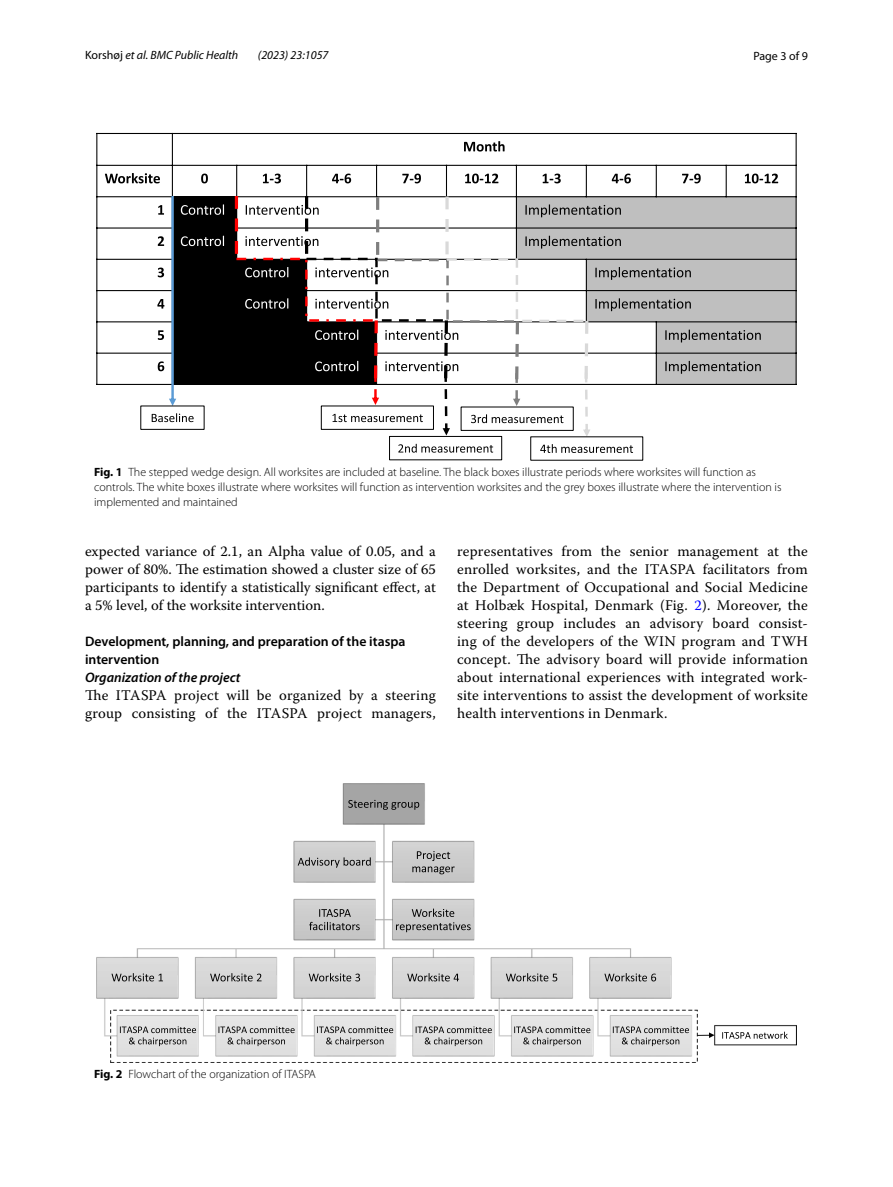
<style>
.page{position:relative;width:893px;height:1187px;background:#fff}
.page>*{position:absolute;margin:0;border:0;box-sizing:border-box;transform-origin:0 0}
.t1{font:14.7px/18px "Warnock Pro";letter-spacing:.015em;color:#000;text-align:justify}
.t2{font:600 13.8px/18px "Myriad Pro";color:#000}
.t3{font:italic 600 13.8px "Myriad Pro";color:#000}
.t4{font:300 12px/15px "Myriad Pro";color:#000}
.t5{font:italic 12px "Myriad Pro";color:#000}
.t6{font:12px "Myriad Pro";color:#000}
.s1{font-style:normal}
.s2{font-weight:700}
.s3{color:#00f}
</style>
<div class="page">
<div style="left:172px;top:197px;width:65px;height:31px;background:#000"></div>
<div style="left:516px;top:197px;width:280px;height:31px;background:#bfbfbf"></div>
<div style="left:172px;top:228px;width:65px;height:31px;background:#000"></div>
<div style="left:516px;top:228px;width:280px;height:31px;background:#bfbfbf"></div>
<div style="left:172px;top:259px;width:65px;height:31px;background:#000"></div>
<div style="left:586px;top:259px;width:210px;height:31px;background:#bfbfbf"></div>
<div style="left:172px;top:290px;width:65px;height:32px;background:#000"></div>
<div style="left:586px;top:290px;width:210px;height:32px;background:#bfbfbf"></div>
<div style="left:172px;top:322px;width:65px;height:31px;background:#000"></div>
<div style="left:656px;top:322px;width:140px;height:31px;background:#bfbfbf"></div>
<div style="left:172px;top:353px;width:65px;height:31px;background:#000"></div>
<div style="left:656px;top:353px;width:140px;height:31px;background:#bfbfbf"></div>
<hr style="left:172px;top:133px;width:1px;height:252px;background:#000">
<hr style="left:236px;top:165px;width:1px;height:220px;background:#000">
<hr style="left:306px;top:165px;width:1px;height:32px;background:#000">
<hr style="left:376px;top:165px;width:1px;height:32px;background:#000">
<hr style="left:446px;top:165px;width:1px;height:32px;background:#000">
<hr style="left:516px;top:165px;width:1px;height:95px;background:#000">
<hr style="left:586px;top:165px;width:1px;height:32px;background:#000">
<hr style="left:656px;top:165px;width:1px;height:32px;background:#000">
<hr style="left:726px;top:165px;width:1px;height:32px;background:#000">
<hr style="left:96px;top:165px;width:701px;height:1px;background:#000">
<hr style="left:96px;top:196px;width:701px;height:1px;background:#000">
<hr style="left:96px;top:227px;width:701px;height:1px;background:#000">
<hr style="left:96px;top:259px;width:701px;height:1px;background:#000">
<hr style="left:96px;top:290px;width:701px;height:1px;background:#000">
<hr style="left:96px;top:321px;width:701px;height:1px;background:#000">
<hr style="left:96px;top:352px;width:701px;height:1px;background:#000">
<hr style="left:96px;top:133px;width:1px;height:252px;background:#000">
<hr style="left:796px;top:133px;width:1px;height:252px;background:#000">
<hr style="left:96px;top:133px;width:701px;height:1px;background:#000">
<hr style="left:96px;top:384px;width:701px;height:1px;background:#000">
<svg style="left:464px;top:141px;width:41px;height:10px"></svg>
<svg style="left:105px;top:173px;width:55px;height:10px"></svg>
<svg style="left:201px;top:173px;width:7px;height:10px"></svg>
<svg style="left:263px;top:173px;width:18px;height:10px"></svg>
<svg style="left:332px;top:173px;width:19px;height:10px"></svg>
<svg style="left:402px;top:173px;width:19px;height:10px"></svg>
<svg style="left:465px;top:173px;width:33px;height:10px"></svg>
<svg style="left:543px;top:173px;width:18px;height:10px"></svg>
<svg style="left:612px;top:173px;width:19px;height:10px"></svg>
<svg style="left:682px;top:173px;width:19px;height:10px"></svg>
<svg style="left:745px;top:173px;width:33px;height:10px"></svg>
<svg style="left:157px;top:196px;width:67px;height:209px"></svg>
<div style="left:140px;top:405px;width:65px;height:25px;border:1px solid #000"></div>
<svg style="left:152px;top:413px;width:42px;height:9px"></svg>
<svg style="left:398px;top:444px;width:95px;height:8px"></svg>
<svg style="left:234px;top:196px;width:527px;height:241px"></svg>
<svg style="left:540px;top:444px;width:93px;height:9px"></svg>
<img style="left:96px;top:783px;width:701px;height:279px">
<svg style="left:348px;top:799px;width:71px;height:10px"></svg>
<svg style="left:112px;top:973px;width:51px;height:8px"></svg>
<svg style="left:120px;top:1026px;width:76px;height:20px;background:#bbb"></svg>
<svg style="left:210px;top:973px;width:52px;height:8px"></svg>
<svg style="left:218px;top:1026px;width:77px;height:20px;background:#bcbcbc"></svg>
<svg style="left:309px;top:973px;width:51px;height:8px"></svg>
<svg style="left:317px;top:1026px;width:76px;height:20px;background:#bbb"></svg>
<svg style="left:407px;top:973px;width:52px;height:8px"></svg>
<svg style="left:416px;top:1026px;width:76px;height:20px;background:#bcbcbc"></svg>
<svg style="left:506px;top:973px;width:51px;height:8px"></svg>
<svg style="left:514px;top:1026px;width:76px;height:20px;background:#bbb"></svg>
<svg style="left:604px;top:973px;width:52px;height:8px"></svg>
<svg style="left:613px;top:1026px;width:76px;height:20px;background:#bbb"></svg>
<svg style="left:298px;top:857px;width:73px;height:10px"></svg>
<svg style="left:412px;top:851px;width:43px;height:23px"></svg>
<svg style="left:309px;top:909px;width:51px;height:21px"></svg>
<svg style="left:412px;top:908px;width:42px;height:8px"></svg>
<svg style="left:396px;top:922px;width:75px;height:10px"></svg>
<svg style="left:697px;top:1032px;width:18px;height:5px"></svg>
<svg style="left:722px;top:1031px;width:66px;height:7px"></svg>
<p class="t5" style="left:85px;top:48px;width:155px"><span class="s1">Korshøj</span> et al. BMC Public Health</p>
<p class="t5" style="left:258px;top:48px;width:72px">(2023) 23:1057</p>
<p class="t6" style="left:753px;top:48px;width:56px">Page 3 of 9</p>
<p class="t4" style="left:94px;top:464px;width:689px"><span class="s2">Fig. 1</span> The stepped wedge design. All worksites are included at baseline. The black boxes illustrate periods where worksites will function as controls. The white boxes illustrate where worksites will function as intervention worksites and the grey boxes illustrate where the intervention is implemented and maintained</p>
<p class="t1" style="left:85px;top:542px;width:352px">expected variance of 2.1, an Alpha value of 0.05, and a power of 80%. The estimation showed a cluster size of 65 participants to identify a statistically significant effect, at a 5% level, of the worksite intervention.</p>
<p class="t2" style="left:85px;top:632px;width:322px">Development, planning, and preparation of the itaspa intervention</p>
<p class="t3" style="left:85px;top:669px;width:157px">Organization of the project</p>
<p class="t1" style="left:85px;top:686px;width:352px">The ITASPA project will be organized by a steering group consisting of the ITASPA project managers,</p>
<p class="t1" style="left:457px;top:542px;width:352px">representatives from the senior management at the enrolled worksites, and the ITASPA facilitators from the Department of Occupational and Social Medicine at Holbæk Hospital, Denmark (Fig. <span class="s3">2</span>). Moreover, the steering group includes an advisory board consist&shy;ing of the developers of the WIN program and TWH concept. The advisory board will provide information about international experiences with integrated work&shy;site interventions to assist the development of worksite health interventions in Denmark.</p>
<p class="t4" style="left:94px;top:1066px;width:223px"><span class="s2">Fig. 2</span> Flowchart of the organization of ITASPA</p>
</div>
